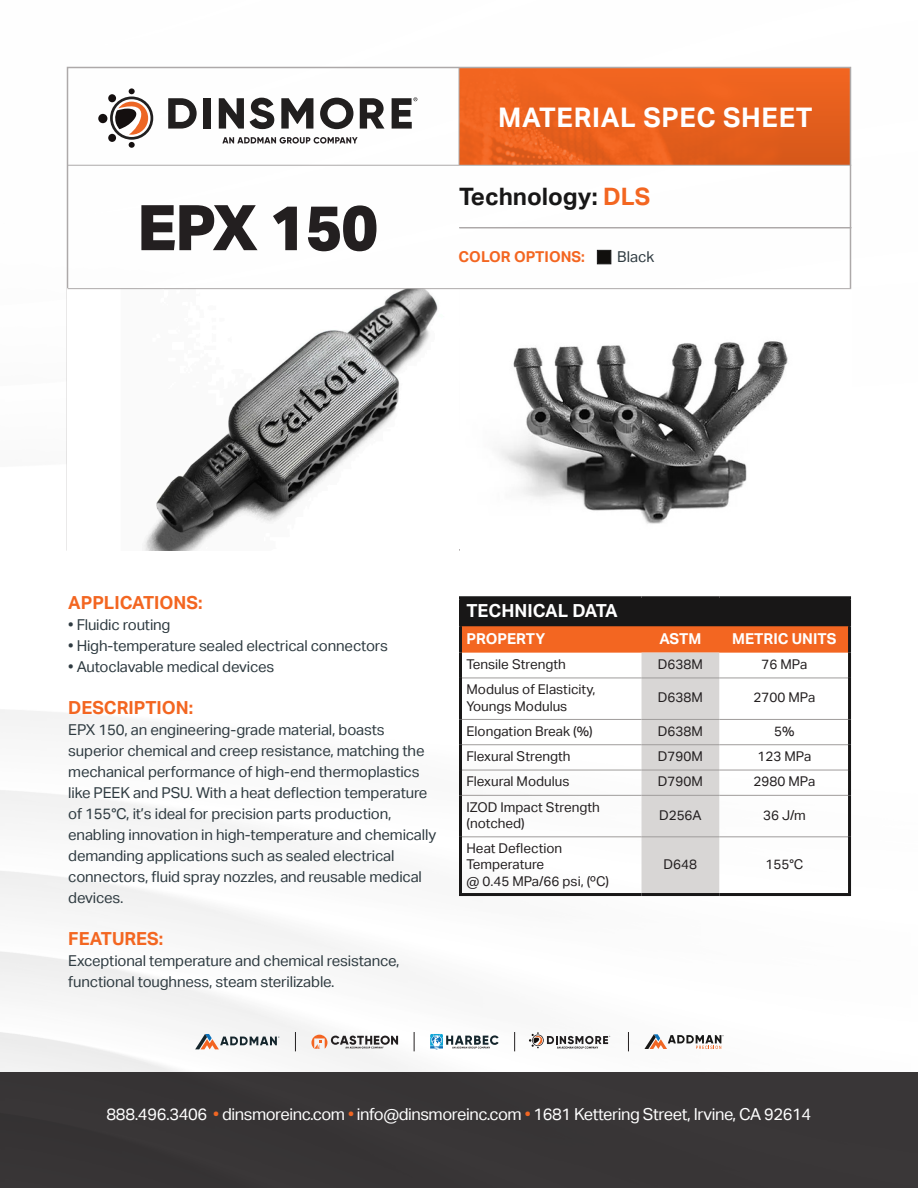
<style>
.page{position:relative;width:918px;height:1188px;background:#fff}
.page>*{position:absolute;margin:0;border:0;box-sizing:border-box;transform-origin:0 0}
.t1{font:800 63px "Aktiv Grotesk";letter-spacing:-.02em;color:#231f20}
.t2{font:700 27px "Aktiv Grotesk";letter-spacing:.025em;color:#fff}
.t3{font:700 24px "Aktiv Grotesk";color:#181717}
.t4{font:700 18px "Aktiv Grotesk";color:#f36621}
.t5{font:700 18px "Aktiv Grotesk";color:#fff}
.t6{font:16.5px "Aktiv Grotesk";letter-spacing:-.025em;color:#fff}
.t7{font:15px/21px "Aktiv Grotesk";letter-spacing:-.01em;color:#2f3b41}
.t8{font:700 15px "Aktiv Grotesk";color:#fff}
.t9{font:700 15px "Aktiv Grotesk";color:#f36621}
.t10{font:13.5px/16.2px "Aktiv Grotesk";color:#231f20}
.s1{color:#f36621}
.s2{color:#f06623}
</style>
<div class="page">
<img style="left:0;top:66px;width:918px;height:1122px">
<svg style="left:195px;top:1034px;width:84px;height:15px"></svg>
<svg style="left:414px;top:1032px;width:1px;height:19px"></svg>
<svg style="left:514px;top:1032px;width:1px;height:19px"></svg>
<svg style="left:430px;top:1034px;width:69px;height:16px"></svg>
<svg style="left:311px;top:1035px;width:87px;height:14px"></svg>
<svg style="left:644px;top:1034px;width:80px;height:15px"></svg>
<svg style="left:628px;top:1032px;width:1px;height:19px"></svg>
<svg style="left:295px;top:1032px;width:1px;height:19px"></svg>
<svg style="left:529px;top:1032px;width:81px;height:17px"></svg>
<img style="left:460px;top:70px;width:388px;height:95px">
<hr style="left:68px;top:165px;width:783px;height:1px;background:#ada9a9">
<div style="left:98px;top:114px;width:9px;height:9px;background:#140f0f;border-radius:50%"></div>
<svg style="left:110px;top:88px;width:44px;height:60px"></svg>
<svg style="left:168px;top:98px;width:29px;height:31px"></svg>
<div style="left:203px;top:98px;width:8px;height:31px;background:#211f1f"></div>
<svg style="left:219px;top:98px;width:25px;height:31px"></svg>
<svg style="left:250px;top:98px;width:24px;height:31px"></svg>
<svg style="left:281px;top:98px;width:32px;height:31px"></svg>
<svg style="left:320px;top:98px;width:33px;height:31px"></svg>
<svg style="left:360px;top:98px;width:25px;height:31px"></svg>
<svg style="left:392px;top:97px;width:25px;height:32px"></svg>
<svg style="left:222px;top:137px;width:136px;height:7px"></svg>
<hr style="left:459px;top:68px;width:1px;height:97px;background:#ada9a9">
<img style="left:68px;top:288px;width:784px;height:263px">
<hr style="left:459px;top:227px;width:392px;height:1px;background:#ada9a9">
<hr style="left:68px;top:288px;width:783px;height:1px;background:#ada9a9">
<div style="left:597px;top:250px;width:14px;height:14px;background:#110f0d;border:1px solid #181717"></div>
<div style="left:460px;top:598px;width:390px;height:28px;background:#181717"></div>
<svg style="left:462px;top:626px;width:386px;height:267px"></svg>
<hr style="left:459px;top:596px;width:183px;height:3px;background:#181717">
<hr style="left:459px;top:599px;width:3px;height:27px;background:#181717">
<hr style="left:642px;top:596px;width:77px;height:3px;background:#181717">
<hr style="left:719px;top:596px;width:132px;height:3px;background:#181717">
<hr style="left:848px;top:599px;width:3px;height:27px;background:#181717">
<hr style="left:459px;top:626px;width:3px;height:27px;background:#181717">
<hr style="left:848px;top:626px;width:3px;height:27px;background:#181717">
<hr style="left:459px;top:653px;width:3px;height:25px;background:#181717">
<hr style="left:848px;top:653px;width:3px;height:25px;background:#181717">
<hr style="left:459px;top:678px;width:3px;height:41px;background:#181717">
<hr style="left:848px;top:678px;width:3px;height:41px;background:#181717">
<hr style="left:459px;top:719px;width:3px;height:26px;background:#181717">
<hr style="left:848px;top:719px;width:3px;height:26px;background:#181717">
<hr style="left:459px;top:745px;width:3px;height:25px;background:#181717">
<hr style="left:848px;top:745px;width:3px;height:25px;background:#181717">
<hr style="left:459px;top:770px;width:3px;height:25px;background:#181717">
<hr style="left:848px;top:770px;width:3px;height:25px;background:#181717">
<hr style="left:459px;top:795px;width:3px;height:42px;background:#181717">
<hr style="left:848px;top:795px;width:3px;height:42px;background:#181717">
<hr style="left:459px;top:837px;width:3px;height:56px;background:#181717">
<hr style="left:848px;top:837px;width:3px;height:56px;background:#181717">
<hr style="left:459px;top:893px;width:183px;height:3px;background:#181717">
<hr style="left:642px;top:893px;width:77px;height:3px;background:#181717">
<hr style="left:719px;top:893px;width:132px;height:3px;background:#181717">
<hr style="left:462px;top:678px;width:180px;height:1px;background:#9f9c9b">
<hr style="left:642px;top:678px;width:77px;height:1px;background:#9f9c9b">
<hr style="left:719px;top:678px;width:129px;height:1px;background:#9f9c9b">
<hr style="left:462px;top:719px;width:180px;height:1px;background:#9f9c9b">
<hr style="left:642px;top:719px;width:77px;height:1px;background:#9f9c9b">
<hr style="left:719px;top:719px;width:129px;height:1px;background:#9f9c9b">
<hr style="left:462px;top:744px;width:180px;height:1px;background:#9f9c9b">
<hr style="left:642px;top:744px;width:77px;height:1px;background:#9f9c9b">
<hr style="left:719px;top:744px;width:129px;height:1px;background:#9f9c9b">
<hr style="left:462px;top:770px;width:180px;height:1px;background:#9f9c9b">
<hr style="left:642px;top:770px;width:77px;height:1px;background:#9f9c9b">
<hr style="left:719px;top:770px;width:129px;height:1px;background:#9f9c9b">
<hr style="left:462px;top:795px;width:180px;height:1px;background:#9f9c9b">
<hr style="left:642px;top:795px;width:77px;height:1px;background:#9f9c9b">
<hr style="left:719px;top:795px;width:129px;height:1px;background:#9f9c9b">
<hr style="left:462px;top:836px;width:180px;height:1px;background:#9f9c9b">
<hr style="left:642px;top:836px;width:77px;height:1px;background:#9f9c9b">
<hr style="left:719px;top:836px;width:129px;height:1px;background:#9f9c9b">
<p class="t1" style="left:137px;top:192px;width:243px">EPX 150</p>
<h2 class="t2" style="left:498px;top:102px;width:316px">MATERIAL SPEC SHEET</h2>
<p class="t3" style="left:459px;top:183px;width:193px">Technology: <span class="s1">DLS</span></p>
<p class="t9" style="left:459px;top:248px;width:128px">COLOR OPTIONS:</p>
<p class="t7" style="left:617px;top:247px;width:39px">Black</p>
<p class="t4" style="left:68px;top:592px;width:136px">APPLICATIONS:</p>
<p class="t7" style="left:68px;top:614px;width:104px">• Fluidic routing</p>
<p class="t7" style="left:68px;top:635px;width:321px">• High-temperature sealed electrical connectors</p>
<p class="t7" style="left:68px;top:656px;width:208px">• Autoclavable medical devices</p>
<p class="t4" style="left:68px;top:697px;width:127px">DESCRIPTION:</p>
<p class="t7" style="left:68px;top:719px;width:369px">EPX 150, an engineering-grade material, boasts superior chemical and creep resistance, matching the mechanical performance of high-end thermoplastics like PEEK and PSU. With a heat deflection temperature of 155°C, it’s ideal for precision parts production, enabling innovation in high-temperature and chemically demanding applications such as sealed electrical connectors, fluid spray nozzles, and reusable medical devices.</p>
<p class="t4" style="left:68px;top:928px;width:97px">FEATURES:</p>
<p class="t7" style="left:68px;top:950px;width:333px">Exceptional temperature and chemical resistance, functional toughness, steam sterilizable.</p>
<p class="t5" style="left:466px;top:601px;width:153px">TECHNICAL DATA</p>
<p class="t8" style="left:466px;top:630px;width:81px">PROPERTY</p>
<p class="t8" style="left:659px;top:630px;width:43px">ASTM</p>
<p class="t8" style="left:732px;top:630px;width:106px">METRIC UNITS</p>
<p class="t10" style="left:466px;top:656px;width:101px">Tensile Strength</p>
<p class="t10" style="left:658px;top:656px;width:47px">D638M</p>
<p class="t10" style="left:762px;top:656px;width:47px">76 MPa</p>
<p class="t10" style="left:466px;top:682px;width:131px">Modulus of Elasticity,<br>Youngs Modulus</p>
<p class="t10" style="left:658px;top:690px;width:47px">D638M</p>
<p class="t10" style="left:754px;top:690px;width:63px">2700 MPa</p>
<p class="t10" style="left:466px;top:723px;width:128px">Elongation Break (%)</p>
<p class="t10" style="left:658px;top:723px;width:47px">D638M</p>
<p class="t10" style="left:774px;top:723px;width:22px">5%</p>
<p class="t10" style="left:466px;top:748px;width:105px">Flexural Strength</p>
<p class="t10" style="left:658px;top:748px;width:47px">D790M</p>
<p class="t10" style="left:758px;top:748px;width:55px">123 MPa</p>
<p class="t10" style="left:466px;top:774px;width:104px">Flexural Modulus</p>
<p class="t10" style="left:658px;top:774px;width:47px">D790M</p>
<p class="t10" style="left:754px;top:774px;width:63px">2980 MPa</p>
<p class="t10" style="left:466px;top:799px;width:135px">IZOD Impact Strength (notched)</p>
<p class="t10" style="left:659px;top:807px;width:44px">D256A</p>
<p class="t10" style="left:763px;top:807px;width:44px">36 J/m</p>
<p class="t10" style="left:466px;top:840px;width:97px">Heat Deflection<br>Temperature</p>
<p class="t10" style="left:466px;top:873px;width:144px">@ 0.45 MPa/66 psi, (ºC)</p>
<p class="t10" style="left:664px;top:857px;width:35px">D648</p>
<p class="t10" style="left:765px;top:857px;width:40px">155°C</p>
<p class="t6" style="left:107px;top:1105px;width:706px">888.496.3406 <span class="s2">•</span> dinsmoreinc.com <span class="s2">•</span> info@dinsmoreinc.com <span class="s2">•</span> 1681 Kettering Street, Irvine, CA 92614</p>
</div>
